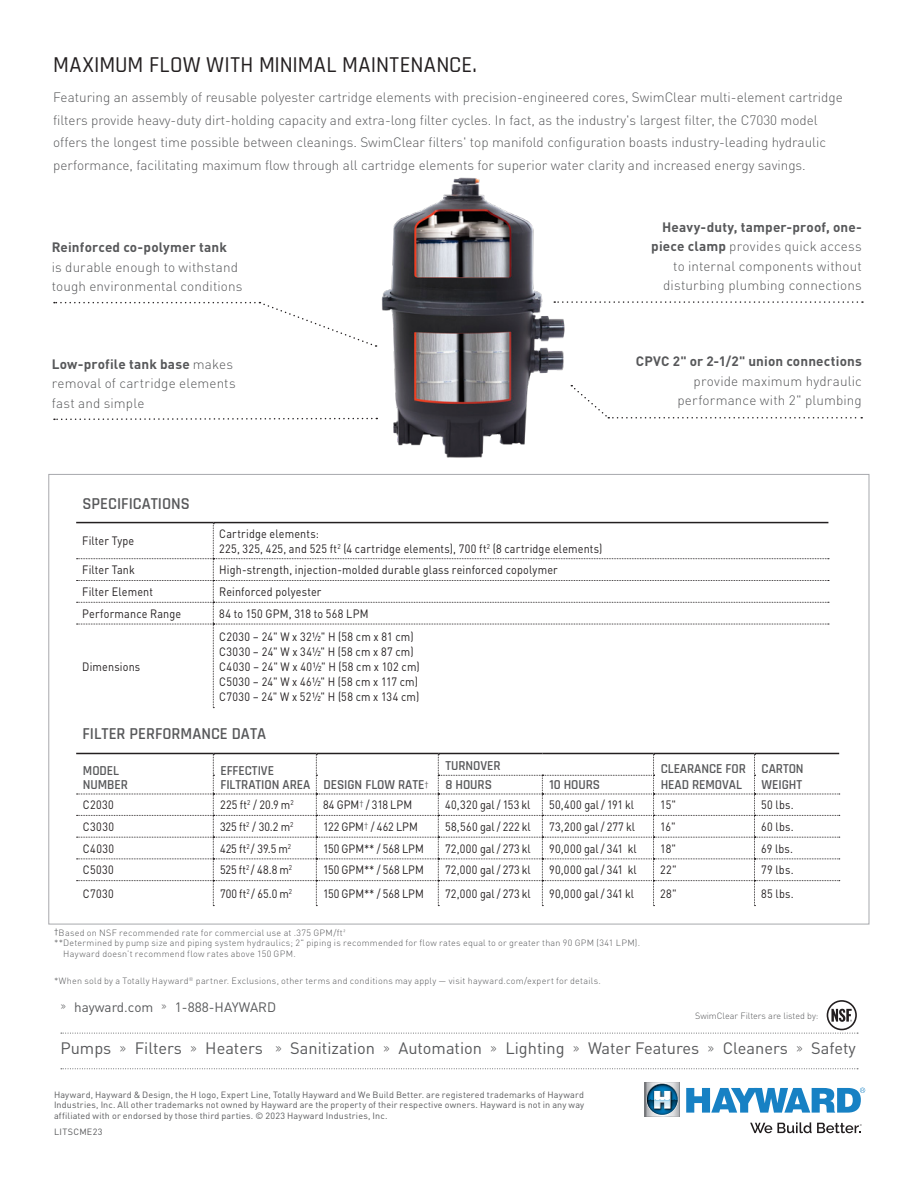
<style>
.page{position:relative;width:918px;height:1188px;background:#fff}
.page>*{position:absolute;margin:0;border:0;box-sizing:border-box;transform-origin:0 0}
.t1{font:500 22.5px "Rajdhani";letter-spacing:.01em;color:#231f20}
.t2{font:600 16.5px "Rajdhani";color:#57585a}
.t3{font:16.35px "DIN Pro";color:#57585a}
.Bullets{font:300 13.5px/19.5px "DIN Pro";color:#57585a}
.t4{font:600 13.5px/13.5px "Rajdhani";letter-spacing:-.005em;color:#57585a}
.t5{font:13.5px "DIN Pro";color:#57585a}
.t6{font:12px/15px "DIN Pro";letter-spacing:.015em;color:#231f20;scale:.9 1}
.t7{font:12px "DIN Pro";letter-spacing:-.01em;color:#231f20;scale:.9 1}
.t8{font:300 9px/10.5px "DIN Pro";letter-spacing:.025em;color:#57585a}
.t9{font:9px/10.5px "DIN Pro";letter-spacing:.025em;color:#57585a;text-align:justify}
.t10{font:300 9px "DIN Pro";color:#57585a}
.t11{font:2.7px "Raleway";color:#211d1e}
.s1{font-weight:700}
.s2{font-family:"Lato";font-weight:400;font-size:7.5px}
.s3{font-family:"Rajdhani"}
</style>
<div class="page">
<svg style="left:61px;top:1068px;width:797px;height:1px"></svg>
<svg style="left:61px;top:1033px;width:797px;height:1px"></svg>
<img style="left:645px;top:1083px;width:35px;height:8px">
<svg style="left:645px;top:1082px;width:35px;height:1px"></svg>
<svg style="left:647px;top:1084px;width:31px;height:31px"></svg>
<svg style="left:645px;top:1091px;width:35px;height:26px"></svg>
<svg style="left:686px;top:1088px;width:179px;height:25px"></svg>
<svg style="left:750px;top:1122px;width:111px;height:11px"></svg>
<img style="left:377px;top:177px;width:194px;height:281px">
<svg style="left:571px;top:385px;width:291px;height:34px"></svg>
<svg style="left:54px;top:417px;width:323px;height:4px"></svg>
<svg style="left:54px;top:301px;width:323px;height:46px"></svg>
<hr style="left:76px;top:522px;width:137px;height:1px;background:#231f20">
<hr style="left:213px;top:522px;width:615px;height:1px;background:#231f20">
<svg style="left:77px;top:523px;width:752px;height:185px"></svg>
<hr style="left:76px;top:753px;width:137px;height:1px;background:#231f20">
<hr style="left:213px;top:753px;width:103px;height:1px;background:#231f20">
<hr style="left:316px;top:753px;width:122px;height:1px;background:#231f20">
<hr style="left:438px;top:753px;width:104px;height:1px;background:#231f20">
<hr style="left:542px;top:753px;width:112px;height:1px;background:#231f20">
<hr style="left:654px;top:753px;width:101px;height:1px;background:#231f20">
<hr style="left:755px;top:753px;width:84px;height:1px;background:#231f20">
<svg style="left:77px;top:754px;width:763px;height:152px"></svg>
<svg style="left:827px;top:1001px;width:29px;height:29px"></svg>
<div style="left:827px;top:1000px;width:30px;height:30px;border:2px solid #231f20;border-radius:50%"></div>
<svg style="left:831px;top:1009px;width:21px;height:13px"></svg>
<svg style="left:554px;top:301px;width:309px;height:2px"></svg>
<p class="t1" style="left:53px;top:52px;width:425px">MAXIMUM FLOW WITH MINIMAL MAINTENANCE.</p>
<p class="Bullets" style="left:53px;top:85px;width:791px;line-height:22.5px">Featuring an assembly of reusable polyester cartridge elements with precision-engineered cores, SwimClear multi-element cartridge filters provide heavy-duty dirt-holding capacity and extra-long filter cycles. In fact, as the industry's largest filter, the C7030 model offers the longest time possible between cleanings. SwimClear filters' top manifold configuration boasts industry-leading hydraulic performance, facilitating maximum flow through all cartridge elements for superior water clarity and increased energy savings.</p>
<p class="Bullets" style="left:52px;top:237px;width:192px"><span class="s1">Reinforced co-polymer tank<br></span>is durable enough to withstand tough environmental conditions</p>
<p class="Bullets" style="left:52px;top:353px;width:186px"><span class="s1">Low-profile tank base</span> makes removal of cartridge elements fast and simple</p>
<p class="t2" style="left:82px;top:494px;width:109px">SPECIFICATIONS</p>
<p class="t6" style="left:82px;top:533px;width:59px">Filter Type</p>
<p class="t6" style="left:219px;top:525px;width:427px">Cartridge elements:<br>225, 325, 425, and 525 ft<sup>2</sup> (4 cartridge elements), 700 ft<sup>2</sup> (8 cartridge elements)</p>
<p class="t6" style="left:82px;top:562px;width:60px">Filter Tank</p>
<p class="t6" style="left:219px;top:562px;width:378px">High-strength, injection-molded durable glass reinforced copolymer</p>
<p class="t6" style="left:82px;top:583px;width:80px">Filter Element</p>
<p class="t6" style="left:219px;top:583px;width:115px">Reinforced polyester</p>
<p class="t6" style="left:82px;top:605px;width:112px">Performance Range</p>
<p class="t6" style="left:219px;top:605px;width:167px">84 to 150 GPM, 318 to 568 LPM</p>
<p class="t6" style="left:82px;top:658px;width:66px">Dimensions</p>
<p class="t6" style="left:219px;top:628px;width:217px">C2030 – 24" W x 32½" H (58 cm x 81 cm)</p>
<p class="t6" style="left:219px;top:643px;width:217px">C3030 – 24" W x 34½" H (58 cm x 87 cm)</p>
<p class="t6" style="left:219px;top:658px;width:224px">C4030 – 24" W x 40½" H (58 cm x 102 cm)</p>
<p class="t6" style="left:219px;top:673px;width:222px">C5030 – 24" W x 46½" H (58 cm x 117 cm)</p>
<p class="t6" style="left:219px;top:688px;width:224px">C7030 – 24" W x 52½" H (58 cm x 134 cm)</p>
<p class="Bullets" style="left:651px;top:216px;width:212px;text-align:right"><span class="s1">Heavy-duty, tamper-proof, one&shy;piece clamp</span> provides quick access to internal components without disturbing plumbing connections</p>
<p class="Bullets" style="left:636px;top:351px;width:228px;text-align:right"><span class="s1">CPVC 2" or 2-1/2" union connections </span>provide maximum hydraulic performance with 2" plumbing</p>
<p class="t2" style="left:82px;top:724px;width:185px">FILTER PERFORMANCE DATA</p>
<p class="t4" style="left:83px;top:765px;width:47px">MODEL<br>NUMBER</p>
<p class="t4" style="left:220px;top:765px;width:92px">EFFECTIVE<br>FILTRATION AREA</p>
<p class="t4" style="left:323px;top:778px;width:107px">DESIGN FLOW RATE<span class="s2">†</span></p>
<p class="t4" style="left:445px;top:760px;width:57px">TURNOVER</p>
<p class="t4" style="left:661px;top:762px;width:87px">CLEARANCE FOR</p>
<p class="t4" style="left:661px;top:778px;width:83px">HEAD REMOVAL</p>
<p class="t4" style="left:762px;top:762px;width:44px">CARTON</p>
<p class="t4" style="left:445px;top:778px;width:48px">8 HOURS</p>
<p class="t4" style="left:549px;top:778px;width:52px">10 HOURS</p>
<p class="t4" style="left:762px;top:778px;width:42px">WEIGHT</p>
<p class="t6" style="left:83px;top:796px;width:36px">C2030</p>
<p class="t6" style="left:220px;top:797px;width:83px">225 ft<sup>2</sup> / 20.9 m<sup>2</sup></p>
<p class="t6" style="left:323px;top:796px;width:100px">84 GPM<sup>†</sup> / 318 LPM</p>
<p class="t6" style="left:445px;top:796px;width:96px">40,320 gal / 153 kl</p>
<p class="t7" style="left:549px;top:796px;width:96px">50,400 gal / 191 kl</p>
<p class="t6" style="left:660px;top:796px;width:19px">15"</p>
<p class="t6" style="left:761px;top:796px;width:38px">50 lbs.</p>
<p class="t6" style="left:83px;top:818px;width:36px">C3030</p>
<p class="t6" style="left:220px;top:818px;width:83px">325 ft<sup>2</sup> / 30.2 m<sup>2</sup></p>
<p class="t6" style="left:323px;top:818px;width:107px">122 GPM<sup>†</sup> / 462 LPM</p>
<p class="t6" style="left:445px;top:818px;width:97px">58,560 gal / 222 kl</p>
<p class="t6" style="left:549px;top:818px;width:97px">73,200 gal / 277 kl</p>
<p class="t6" style="left:660px;top:818px;width:18px">16"</p>
<p class="t6" style="left:761px;top:818px;width:38px">60 lbs.</p>
<p class="t6" style="left:83px;top:840px;width:36px">C4030</p>
<p class="t6" style="left:220px;top:840px;width:81px">425 ft<sup>2</sup> / 39.5 m<sup>2</sup></p>
<p class="t6" style="left:323px;top:840px;width:114px">150 GPM** / 568 LPM</p>
<p class="t6" style="left:445px;top:840px;width:97px">72,000 gal / 273 kl</p>
<p class="t6" style="left:549px;top:840px;width:99px">90,000 gal / 341 kl</p>
<p class="t6" style="left:660px;top:840px;width:19px">18"</p>
<p class="t6" style="left:761px;top:840px;width:37px">69 lbs.</p>
<p class="t6" style="left:83px;top:862px;width:36px">C5030</p>
<p class="t6" style="left:220px;top:862px;width:82px">525 ft<sup>2</sup> / 48.8 m<sup>2</sup></p>
<p class="t6" style="left:323px;top:862px;width:114px">150 GPM** / 568 LPM</p>
<p class="t6" style="left:445px;top:862px;width:97px">72,000 gal / 273 kl</p>
<p class="t6" style="left:549px;top:862px;width:99px">90,000 gal / 341 kl</p>
<p class="t6" style="left:660px;top:862px;width:20px">22"</p>
<p class="t6" style="left:761px;top:862px;width:37px">79 lbs.</p>
<p class="t6" style="left:83px;top:885px;width:36px">C7030</p>
<p class="t6" style="left:220px;top:885px;width:82px">700 ft<sup>2</sup> / 65.0 m<sup>2</sup></p>
<p class="t6" style="left:323px;top:885px;width:114px">150 GPM** / 568 LPM</p>
<p class="t6" style="left:445px;top:885px;width:97px">72,000 gal / 273 kl</p>
<p class="t6" style="left:549px;top:885px;width:96px">90,000 gal / 341 kl</p>
<p class="t6" style="left:660px;top:885px;width:20px">28"</p>
<p class="t6" style="left:761px;top:885px;width:38px">85 lbs.</p>
<p class="t8" style="left:54px;top:927px;width:293px"><sup>†</sup>Based on NSF recommended rate for commercial use at .375 GPM/ft²</p>
<p class="t8" style="left:63px;top:937px;width:578px;text-indent:-9px">**Determined by pump size and piping system hydraulics; 2" piping is recommended for flow rates equal to or greater than 90 GPM (341 LPM).<br>Hayward doesn’t recommend flow rates above 150 GPM.</p>
<p class="t8" style="left:54px;top:975px;width:548px">*When sold by a Totally Hayward<sup>®</sup> partner. Exclusions, other terms and conditions may apply — visit hayward.com/expert for details.</p>
<p class="t5" style="left:61px;top:996px;width:217px"><span class="s3">»</span> hayward.com <span class="s3">»</span> 1-888-HAYWARD</p>
<p class="t3" style="left:61px;top:1036px;width:797px">Pumps <span class="s3">»</span> Filters <span class="s3">»</span> Heaters <span class="s3">»</span> Sanitization <span class="s3">»</span> Automation <span class="s3">»</span> Lighting <span class="s3">»</span> Water Features <span class="s3">»</span> Cleaners <span class="s3">»</span> Safety</p>
<p class="t10" style="left:695px;top:1009px;width:125px">SwimClear Filters are listed by:</p>
<p class="t9" style="left:54px;top:1089px;width:532px">Hayward, Hayward &amp; Design, the H logo, Expert Line, Totally Hayward and We Build Better. are registered trademarks of Hayward Industries, Inc. All other trademarks not owned by Hayward are the property of their respective owners. Hayward is not in any way affiliated with or endorsed by those third parties. © 2023 Hayward Industries, Inc.</p>
<p class="t9" style="left:54px;top:1126px;width:50px">LITSCME23</p>
<p class="t11" style="left:860px;top:1124px;width:4px">®</p>
</div>
